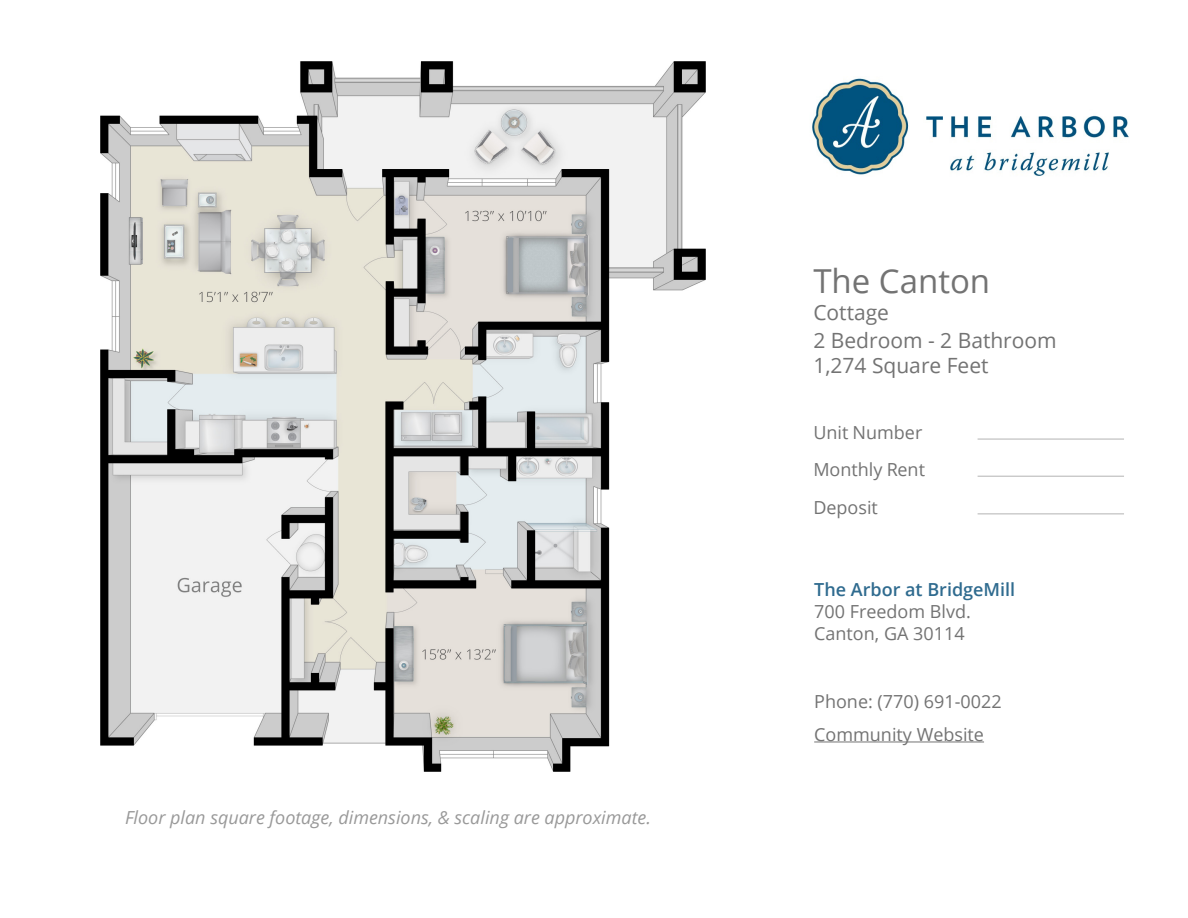
<style>
.page{position:relative;width:1188px;height:918px;background:#fff}
.page>*{position:absolute;margin:0;border:0;box-sizing:border-box;transform-origin:0 0}
.t1{font:33px "Open Sans";color:#737373}
.t2{font:21px/25.2px "Open Sans";color:#737373}
.t3{font:18px/37.3px "Open Sans";color:#737373}
.t4{font:italic 18px "Open Sans";color:#999}
.t5{font:600 18px "Open Sans";color:#2f6b8f}
</style>
<div class="page">
<hr style="left:978px;top:439px;width:146px;height:1px;background:#b3b3b3">
<hr style="left:978px;top:476px;width:146px;height:1px;background:#b3b3b3">
<hr style="left:978px;top:514px;width:146px;height:1px;background:#b3b3b3">
<img style="left:100px;top:62px;width:605px;height:710px">
<img style="left:812px;top:78px;width:317px;height:98px">
<hr style="left:814px;top:742px;width:170px;height:1px;background:#737373">
<p class="t4" style="left:125px;top:806px;width:527px">Floor plan square footage, dimensions, &amp; scaling are approximate.</p>
<h1 class="t1" style="left:813px;top:259px;width:178px">The Canton</h1>
<p class="t2" style="left:813px;top:299px;width:77px">Cottage</p>
<p class="t2" style="left:813px;top:327px;width:245px">2 Bedroom - 2 Bathroom<br>1,274 Square Feet</p>
<p class="t3" style="left:813px;top:413px;width:113px">Unit Number<br>Monthly Rent<br>Deposit</p>
<p class="t5" style="left:814px;top:577px;width:203px">The Arbor at BridgeMill</p>
<p class="t3" style="left:814px;top:600px;width:158px;line-height:21.6px">700 Freedom Blvd.<br>Canton, GA 30114</p>
<p class="t3" style="left:814px;top:682px;width:189px">Phone: (770) 691-0022</p>
<p class="t3" style="left:814px;top:715px;width:171px">Community Website</p>
</div>
